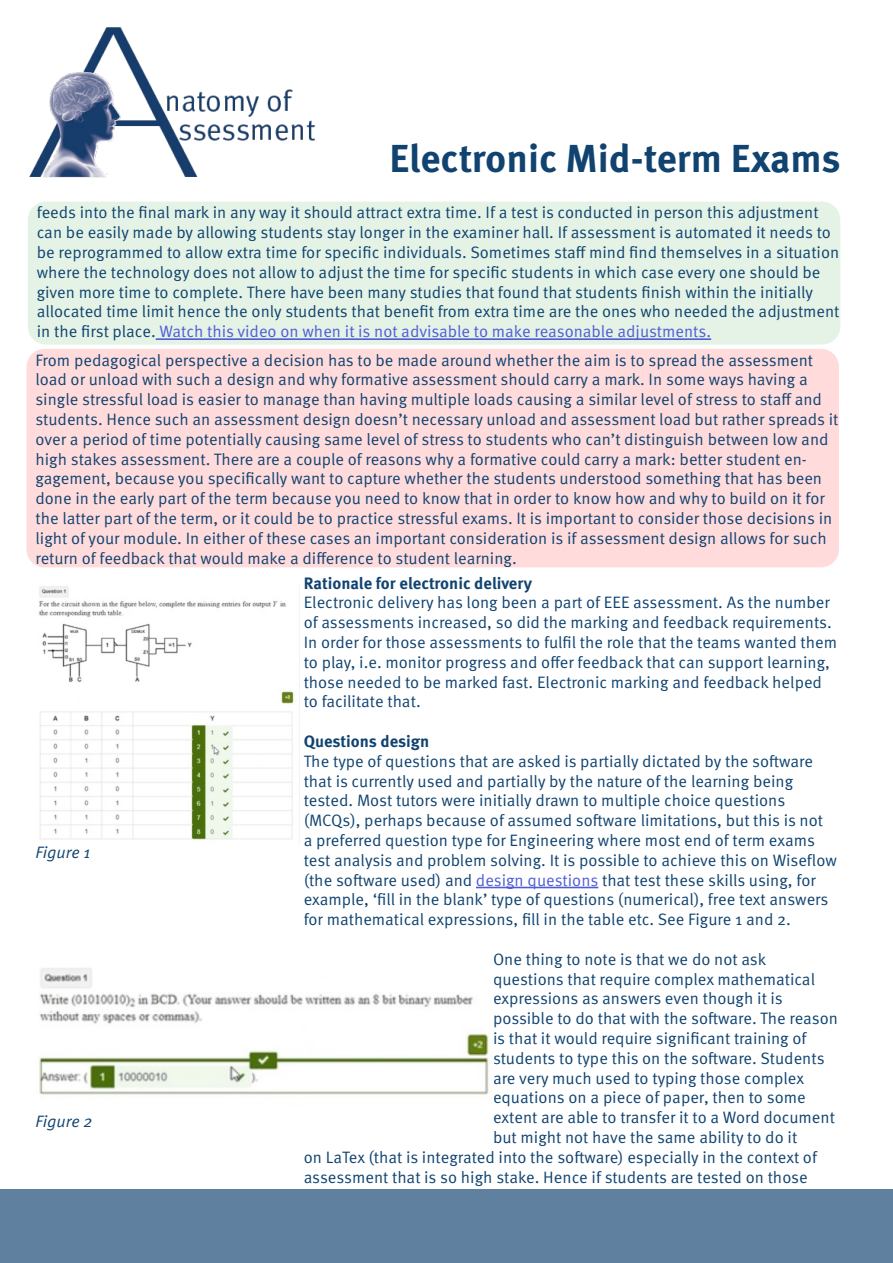
<style>
.page{position:relative;width:893px;height:1263px;background:#fff}
.page>*{position:absolute;margin:0;border:0;box-sizing:border-box;transform-origin:0 0}
.t1{font:700 39px "Meta Pro";color:#104370}
.t2{font:16.5px/19.8px "Meta Pro Norm";color:#104370}
.t3{font:700 16.5px "Meta Pro";color:#104370}
.t4{font:16.5px "Meta Pro Norm Ita";color:#104370}
.s1{color:#4f5cd6}
</style>
<div class="page">
<hr style="left:476px;top:887px;width:122px;height:1px;background:#4f5cd6">
<img style="left:29px;top:27px;width:298px;height:175px">
<div style="left:0;top:1189px;width:893px;height:74px;background:#5f819f"></div>
<div style="left:28px;top:202px;width:812px;height:142px;background:#e4f3e5;border-radius:18px"></div>
<hr style="left:156px;top:338px;width:555px;height:2px;background:#4f5cd6">
<div style="left:26px;top:349px;width:813px;height:218px;background:#ffdbdb;border-radius:18px"></div>
<img style="left:39px;top:586px;width:255px;height:254px">
<img style="left:38px;top:968px;width:452px;height:127px">
<p class="t1" style="left:389px;top:128px;width:453px">Electronic Mid-term Exams</p>
<p class="t2" style="left:37px;top:202px;width:804px">feeds into the final mark in any way it should attract extra time. If a test is conducted in person this adjustment can be easily made by allowing students stay longer in the examiner hall. If assessment is automated it needs to be reprogrammed to allow extra time for specific individuals. Sometimes staff mind find themselves in a situation where the technology does not allow to adjust the time for specific students in which case every one should be given more time to complete. There have been many studies that found that students finish within the initially allocated time limit hence the only students that benefit from extra time are the ones who needed the adjustment in the first place. <span class="s1">Watch this video on when it is not advisable to make reasonable adjustments.</span></p>
<p class="t2" style="left:35px;top:349px;width:805px">From pedagogical perspective a decision has to be made around whether the aim is to spread the assessment load or unload with such a design and why formative assessment should carry a mark. In some ways having a single stressful load is easier to manage than having multiple loads causing a similar level of stress to staff and students. Hence such an assessment design doesn’t necessary unload and assessment load but rather spreads it over a period of time potentially causing same level of stress to students who can’t distinguish between low and high stakes assessment. There are a couple of reasons why a formative could carry a mark: better student en&shy;gagement, because you specifically want to capture whether the students understood something that has been done in the early part of the term because you need to know that in order to know how and why to build on it for the latter part of the term, or it could be to practice stressful exams. It is important to consider those decisions in light of your module. In either of these cases an important consideration is if assessment design allows for such return of feedback that would make a difference to student learning.</p>
<p class="t4" style="left:35px;top:840px;width:57px">Figure 1</p>
<p class="t4" style="left:35px;top:1109px;width:59px">Figure 2</p>
<p class="t3" style="left:304px;top:570px;width:230px">Rationale for electronic delivery</p>
<p class="t2" style="left:304px;top:592px;width:535px">Electronic delivery has long been a part of EEE assessment. As the number of assessments increased, so did the marking and feedback requirements.<br>In order for those assessments to fulfil the role that the teams wanted them to play, i.e. monitor progress and offer feedback that can support learning, those needed to be marked fast. Electronic marking and feedback helped to facilitate that.</p>
<p class="t3" style="left:304px;top:728px;width:127px">Questions design</p>
<p class="t2" style="left:304px;top:750px;width:535px">The type of questions that are asked is partially dictated by the software that is currently used and partially by the nature of the learning being tested. Most tutors were initially drawn to multiple choice questions (MCQs), perhaps because of assumed software limitations, but this is not<br>a preferred question type for Engineering where most end of term exams test analysis and problem solving. It is possible to achieve this on Wiseflow (the software used) and <span class="s1">design questions</span> that test these skills using, for example, ‘fill in the blank’ type of questions (numerical), free text answers for mathematical expressions, fill in the table etc. See Figure 1 and 2.</p>
<p class="t2" style="left:493px;top:948px;width:275px">One thing to note is that we do not ask</p>
<p class="t2" style="left:493px;top:968px;width:324px">questions that require complex mathematical</p>
<p class="t2" style="left:493px;top:988px;width:291px">expressions as answers even though it is</p>
<p class="t2" style="left:493px;top:1007px;width:346px">possible to do that with the software. The reason</p>
<p class="t2" style="left:493px;top:1027px;width:315px">is that it would require significant training of</p>
<p class="t2" style="left:493px;top:1047px;width:333px">students to type this on the software. Students</p>
<p class="t2" style="left:493px;top:1067px;width:313px">are very much used to typing those complex</p>
<p class="t2" style="left:493px;top:1087px;width:314px">equations on a piece of paper, then to some</p>
<p class="t2" style="left:493px;top:1106px;width:343px">extent are able to transfer it to a Word document</p>
<p class="t2" style="left:493px;top:1126px;width:306px">but might not have the same ability to do it</p>
<p class="t2" style="left:304px;top:1146px;width:515px">on LaTex (that is integrated into the software) especially in the context of</p>
<p class="t2" style="left:304px;top:1166px;width:506px">assessment that is so high stake. Hence if students are tested on those</p>
</div>
